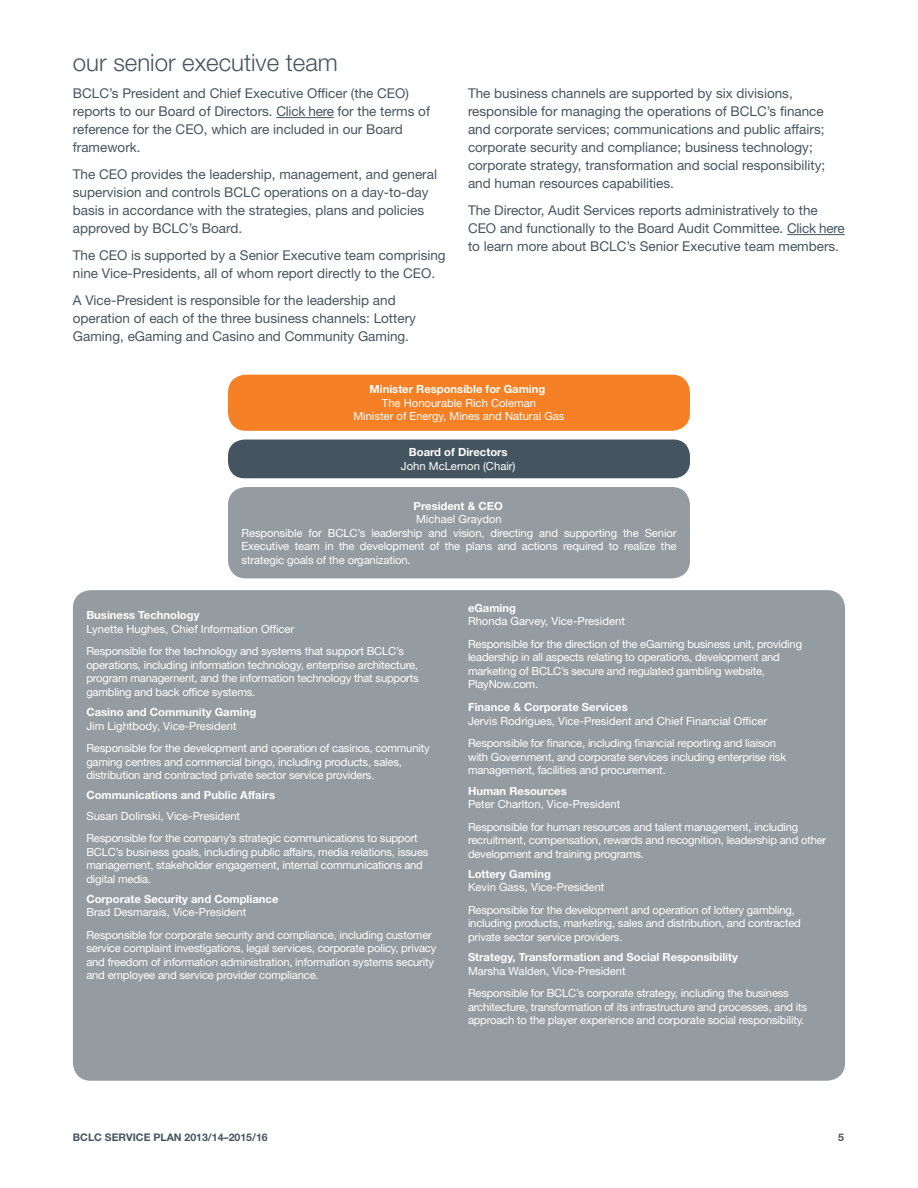
<style>
.page{position:relative;width:918px;height:1188px;background:#fff}
.page>*{position:absolute;margin:0;border:0;box-sizing:border-box;transform-origin:0 0}
.t1{font:300 24px "Helvetica Neue LT Std";color:#455560}
.t2{font:13.5px/18px "Helvetica Neue LT Std";color:#455560}
.t3{font:11.25px/13.5px "Helvetica Neue LT Std";letter-spacing:-.015em;color:#fff}
.t4{font:700 11.25px "Helvetica Neue LT Std";color:#fff}
.t5{font:700 10.5px "Helvetica Neue LT Std";color:#455560}
</style>
<div class="page">
<div style="left:228px;top:375px;width:462px;height:56px;background:#f58025;border-radius:18px"></div>
<div style="left:228px;top:487px;width:462px;height:91px;background:#949ca1;border-radius:18px"></div>
<div style="left:228px;top:440px;width:462px;height:38px;background:#455560;border-radius:16px"></div>
<hr style="left:276px;top:117px;width:58px;height:1px;background:#455560">
<hr style="left:787px;top:234px;width:58px;height:1px;background:#455560">
<div style="left:73px;top:590px;width:772px;height:491px;background:#949ca1;border-radius:18px"></div>
<h1 class="t1" style="left:73px;top:48px;width:266px">our senior executive team</h1>
<p class="t2" style="left:73px;top:84px;width:359px">BCLC’s President and Chief Executive Officer (the CEO) reports to our Board of Directors. Click here for the terms of reference for the CEO, which are included in our Board framework.</p>
<p class="t2" style="left:73px;top:165px;width:366px">The CEO provides the leadership, management, and general supervision and controls BCLC operations on a day-to-day basis in accordance with the strategies, plans and policies approved by BCLC’s Board.</p>
<p class="t2" style="left:73px;top:246px;width:374px">The CEO is supported by a Senior Executive team comprising nine Vice-Presidents, all of whom report directly to the CEO.</p>
<p class="t2" style="left:73px;top:291px;width:345px">A Vice-President is responsible for the leadership and operation of each of the three business channels: Lottery<br>Gaming, eGaming and Casino and Community Gaming.</p>
<p class="t2" style="left:468px;top:84px;width:359px">The business channels are supported by six divisions, responsible for managing the operations of BCLC’s finance and corporate services; communications and public affairs; corporate security and compliance; business technology; corporate strategy, transformation and social responsibility; and human resources capabilities.</p>
<p class="t2" style="left:468px;top:201px;width:378px">The Director, Audit Services reports administratively to the<br>CEO and functionally to the Board Audit Committee. Click here to learn more about BCLC’s Senior Executive team members.</p>
<p class="t4" style="left:370px;top:382px;width:177px">Minister Responsible for Gaming</p>
<p class="t3" style="left:353px;top:396px;width:213px;text-align:center">The Honourable Rich Coleman<br>Minister of Energy, Mines and Natural Gas</p>
<p class="t4" style="left:409px;top:445px;width:100px">Board of Directors</p>
<p class="t3" style="left:401px;top:459px;width:116px">John McLernon (Chair)</p>
<p class="t4" style="left:414px;top:499px;width:90px">President &amp; CEO</p>
<p class="t3" style="left:242px;top:512px;width:437px;text-indent:175px">Michael Graydon<br>Responsible for BCLC’s leadership and vision, directing and supporting the Senior Executive team in the development of the plans and actions required to realize the strategic goals of the organization.</p>
<p class="t4" style="left:86px;top:608px;width:115px">Business Technology</p>
<p class="t3" style="left:86px;top:617px;width:319px;line-height:22.5px">Lynette Hughes, Chief Information Officer<br>Responsible for the technology and systems that support BCLC’s</p>
<p class="t3" style="left:86px;top:658px;width:334px;text-align:justify">operations, including information technology, enterprise architecture, program management, and the information technology that supports gambling and back office systems.</p>
<p class="t4" style="left:86px;top:705px;width:171px">Casino and Community Gaming</p>
<p class="t3" style="left:86px;top:714px;width:345px;line-height:22.5px">Jim Lightbody, Vice-President<br>Responsible for the development and operation of casinos, community</p>
<p class="t3" style="left:86px;top:755px;width:317px">gaming centres and commercial bingo, including products, sales, distribution and contracted private sector service providers.</p>
<p class="t4" style="left:86px;top:788px;width:190px">Communications and Public Affairs</p>
<p class="t3" style="left:86px;top:804px;width:333px;line-height:22.5px">Susan Dolinski, Vice-President<br>Responsible for the company’s strategic communications to support</p>
<p class="t3" style="left:86px;top:845px;width:344px">BCLC’s business goals, including public affairs, media relations, issues management, stakeholder engagement, internal communications and digital media.</p>
<p class="t4" style="left:86px;top:892px;width:194px">Corporate Security and Compliance</p>
<p class="t3" style="left:86px;top:901px;width:347px;line-height:22.5px">Brad Desmarais, Vice-President<br>Responsible for corporate security and compliance, including customer</p>
<p class="t3" style="left:86px;top:941px;width:352px">service complaint investigations, legal services, corporate policy, privacy and freedom of information administration, information systems security and employee and service provider compliance.</p>
<p class="t4" style="left:468px;top:601px;width:50px">eGaming</p>
<p class="t3" style="left:468px;top:610px;width:336px;line-height:22.5px">Rhonda Garvey, Vice-President<br>Responsible for the direction of the eGaming business unit, providing</p>
<p class="t3" style="left:468px;top:650px;width:313px">leadership in all aspects relating to operations, development and marketing of BCLC’s secure and regulated gambling website,<br>PlayNow.com.</p>
<p class="t4" style="left:468px;top:700px;width:161px">Finance &amp; Corporate Services</p>
<p class="t3" style="left:468px;top:710px;width:309px;line-height:22.5px">Jervis Rodrigues, Vice-President and Chief Financial Officer<br>Responsible for finance, including financial reporting and liaison</p>
<p class="t3" style="left:468px;top:750px;width:320px">with Government, and corporate services including enterprise risk management, facilities and procurement.</p>
<p class="t4" style="left:468px;top:784px;width:100px">Human Resources</p>
<p class="t3" style="left:468px;top:793px;width:332px;line-height:22.5px">Peter Charlton, Vice-President<br>Responsible for human resources and talent management, including</p>
<p class="t3" style="left:468px;top:833px;width:360px">recruitment, compensation, rewards and recognition, leadership and other development and training programs.</p>
<p class="t4" style="left:468px;top:867px;width:84px">Lottery Gaming</p>
<p class="t3" style="left:468px;top:876px;width:329px;line-height:22.5px">Kevin Gass, Vice-President<br>Responsible for the development and operation of lottery gambling,</p>
<p class="t3" style="left:468px;top:917px;width:334px">including products, marketing, sales and distribution, and contracted private sector service providers.</p>
<p class="t4" style="left:468px;top:950px;width:271px">Strategy, Transformation and Social Responsibility</p>
<p class="t3" style="left:468px;top:959px;width:322px;line-height:22.5px">Marsha Walden, Vice-President<br>Responsible for BCLC’s corporate strategy, including the business</p>
<p class="t3" style="left:468px;top:1000px;width:341px">architecture, transformation of its infrastructure and processes, and its approach to the player experience and corporate social responsibility.</p>
<p class="t5" style="left:73px;top:1131px;width:196px">BCLC SERVICE PLAN 2013/14–2015/16</p>
<p class="t5" style="left:838px;top:1131px;width:7px">5</p>
</div>
